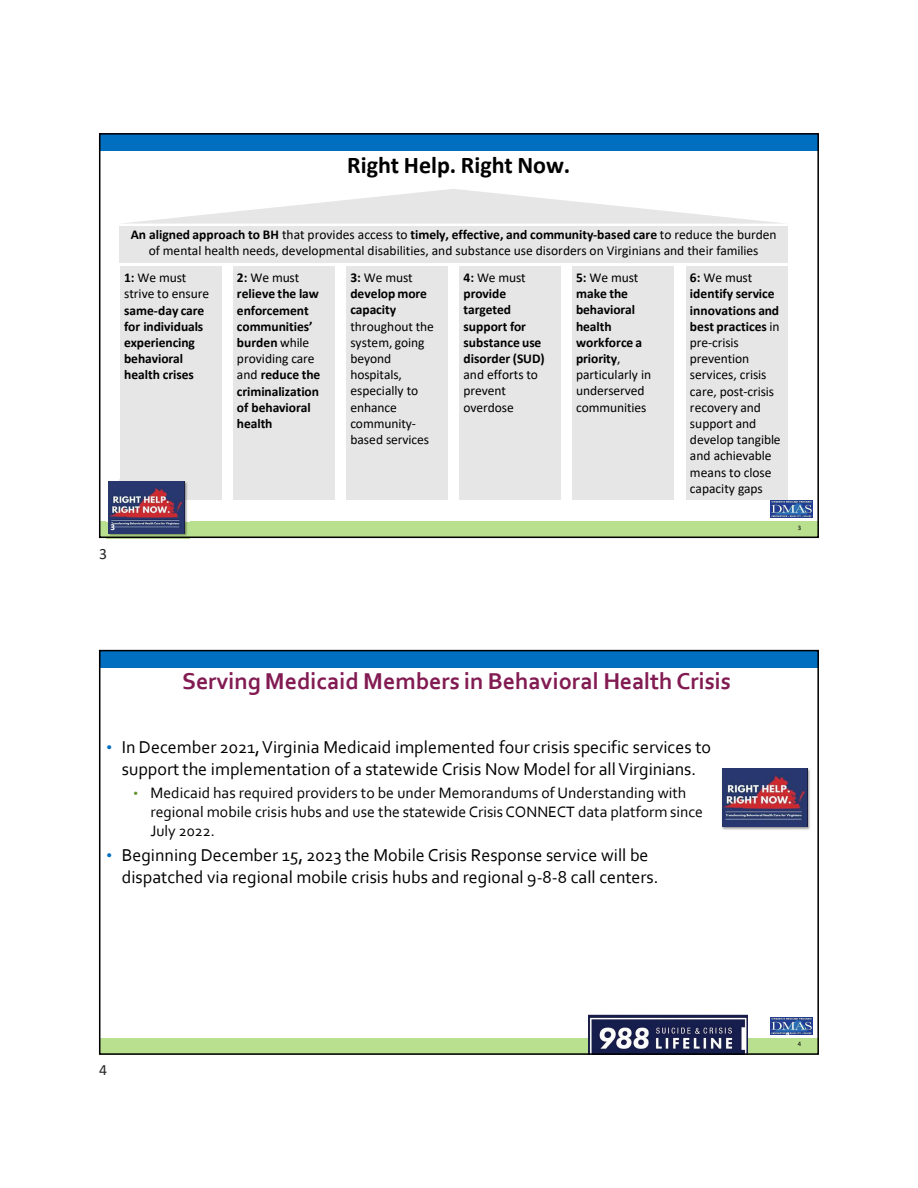
<style>
.page{position:relative;width:918px;height:1188px;background:#fff}
.page>*{position:absolute;margin:0;border:0;box-sizing:border-box;transform-origin:0 0}
.t1{font:700 24px "Corbel";color:#821b52}
.t2{font:700 24px "Calibri";color:#000}
.t3{font:18px/21.6px "Corbel";color:#000;text-align:center}
.t4{font:15.75px/18.9px "Corbel";color:#000}
.t5{font:15.75px "Calibri";color:#262626}
.t6{font:13.5px/16.2px "Calibri";color:#000}
.t7{font:700 13.5px/16.2px "Calibri";letter-spacing:-.005em;color:#000}
.t8{font:700 9px "Calibri";color:#fff}
.t9{font:6.75px "Calibri";color:#000}
.s1{font-weight:700}
.s2{font-weight:400}
.s3{font-family:"Arial";font-size:16.05px;color:#006fc0}
.s4{font-family:"Arial";font-size:13.2px;color:#5f932d}
</style>
<div class="page">
<div style="left:99px;top:133px;width:720px;height:18px;background:#006fc0"></div>
<div style="left:99px;top:521px;width:720px;height:17px;background:#b9e08f"></div>
<img style="left:770px;top:500px;width:42px;height:17px">
<div style="left:686px;top:266px;width:101px;height:234px;background:#e6e6e6"></div>
<div style="left:119px;top:226px;width:668px;height:37px;background:#e6e6e6"></div>
<div style="left:120px;top:266px;width:101px;height:234px;background:#e6e6e6"></div>
<div style="left:233px;top:266px;width:102px;height:234px;background:#e6e6e6"></div>
<div style="left:346px;top:266px;width:102px;height:234px;background:#e6e6e6"></div>
<div style="left:459px;top:266px;width:102px;height:234px;background:#e6e6e6"></div>
<div style="left:572px;top:266px;width:102px;height:234px;background:#e6e6e6"></div>
<svg style="left:123px;top:189px;width:661px;height:35px"></svg>
<img style="left:106px;top:479px;width:84px;height:56px">
<img style="left:108px;top:481px;width:77px;height:52px">
<div style="left:99px;top:133px;width:720px;height:405px;border:2px solid #000"></div>
<div style="left:99px;top:650px;width:720px;height:18px;background:#006fc0"></div>
<div style="left:99px;top:1038px;width:720px;height:17px;background:#b9e08f"></div>
<img style="left:770px;top:1017px;width:42px;height:17px">
<img style="left:722px;top:768px;width:88px;height:62px">
<img style="left:722px;top:769px;width:86px;height:58px">
<img style="left:588px;top:1015px;width:160px;height:37px">
<div style="left:99px;top:650px;width:720px;height:405px;border:2px solid #000"></div>
<h1 class="t2" style="left:347px;top:155px;width:225px">Right Help. Right Now.</h1>
<p class="t6" style="left:131px;top:228px;width:647px;text-align:center"><span class="s1">An aligned approach to BH</span> that provides access to <span class="s1">timely, effective, and community‐based care</span> to reduce the burden of mental health needs, developmental disabilities, and substance use disorders on Virginians and their families</p>
<p class="t6" style="left:124px;top:271px;width:86px"><span class="s1">1:</span> We must strive to ensure</p>
<p class="t7" style="left:124px;top:303px;width:82px">same‐day care for individuals experiencing behavioral health crises</p>
<p class="t7" style="left:237px;top:271px;width:85px">2: <span class="s2">We must </span>relieve the law enforcement communities’ burden <span class="s2">while providing care and</span> reduce the criminalization of behavioral health</p>
<p class="t7" style="left:350px;top:271px;width:78px">3: <span class="s2">We must </span>develop more capacity</p>
<p class="t7" style="left:464px;top:271px;width:83px">4: <span class="s2">We must </span>provide targeted support for substance use disorder (SUD)</p>
<p class="t6" style="left:464px;top:368px;width:76px">and efforts to prevent overdose</p>
<p class="t7" style="left:576px;top:271px;width:77px">5: <span class="s2">We must </span>make the behavioral health workforce a priority<span class="s2">, particularly in underserved communities</span></p>
<p class="t6" style="left:690px;top:271px;width:92px"><span class="s1">6:</span> We must <span class="s1">identify service innovations and best practices</span> in pre‐crisis prevention services, crisis care, post‐crisis recovery and support and develop tangible and achievable means to close capacity gaps</p>
<p class="t6" style="left:350px;top:319px;width:85px">throughout the system, going beyond hospitals, especially to enhance community‐ based services</p>
<p class="t8" style="left:110px;top:523px;width:6px">3</p>
<p class="t9" style="left:798px;top:525px;width:5px">3</p>
<p class="t5" style="left:99px;top:547px;width:9px">3</p>
<h1 class="t1" style="left:182px;top:671px;width:550px">Serving Medicaid Members in Behavioral Health Crisis</h1>
<h2 class="t3" style="left:107px;top:738px;width:606px"><span class="s3">•</span> In December 2021, Virginia Medicaid implemented four crisis specific services to support the implementation of a statewide Crisis Now Model for all Virginians.</h2>
<p class="t4" style="left:150px;top:785px;width:554px;text-indent:-17px"><span class="s4">•</span> Medicaid has required providers to be under Memorandums of Understanding with regional mobile crisis hubs and use the statewide Crisis CONNECT data platform since<br>July 2022.</p>
<h2 class="t3" style="left:122px;top:846px;width:538px;text-align:left;text-indent:-15px"><span class="s3">•</span> Beginning December 15, 2023 the Mobile Crisis Response service will be dispatched via regional mobile crisis hubs and regional 9‐8‐8 call centers.</h2>
<p class="t5" style="left:99px;top:1063px;width:9px">4</p>
<p class="t8" style="left:785px;top:1032px;width:6px">4</p>
<p class="t9" style="left:798px;top:1041px;width:5px">4</p>
</div>
